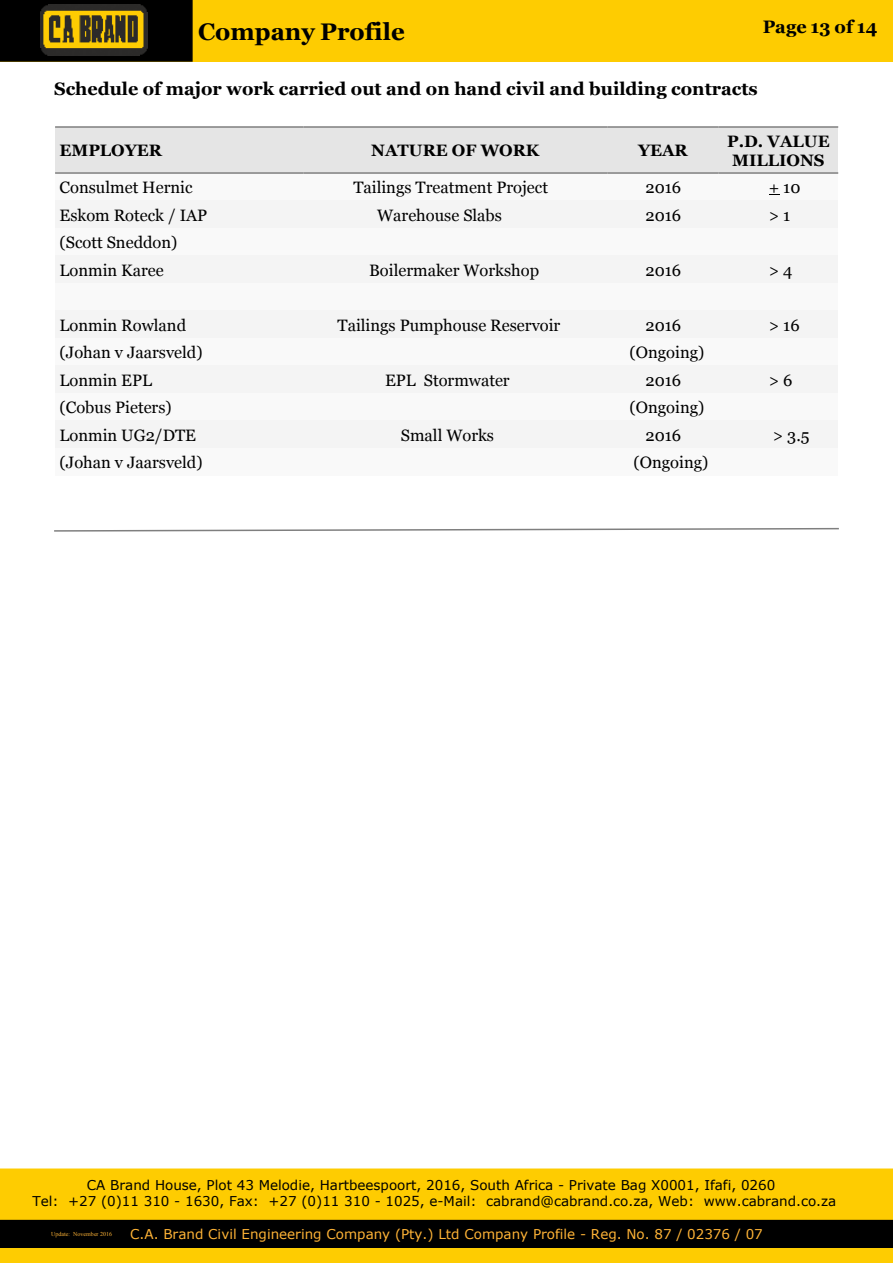
<style>
.page{position:relative;width:893px;height:1263px;background:#fff}
.page>*{position:absolute;margin:0;border:0;box-sizing:border-box;transform-origin:0 0}
.t1{font:700 24px "Georgia";color:#000}
.t2{font:700 18px "Georgia";color:#000}
.t3{font:16.5px/27.5px "Georgia";color:#000}
.t4{font:700 16.5px/18.8px "Georgia";color:#000;text-align:center}
.t5{font:13.5px/16.4px "Verdana";color:#000;text-align:center}
.t6{font:13.5px "Verdana";color:#feb336}
.t7{font:6px "Times New Roman";color:#feb336}
</style>
<div class="page">
<div style="left:0;top:0;width:893px;height:62px;background:#fecc01"></div>
<div style="left:55px;top:127px;width:248px;height:46px;background:#e5e5e5"></div>
<div style="left:303px;top:127px;width:304px;height:46px;background:#e5e5e5"></div>
<div style="left:607px;top:127px;width:112px;height:46px;background:#e5e5e5"></div>
<div style="left:719px;top:127px;width:119px;height:46px;background:#e5e5e5"></div>
<div style="left:55px;top:173px;width:248px;height:28px;background:#f9f9f9"></div>
<div style="left:303px;top:173px;width:304px;height:28px;background:#f9f9f9"></div>
<div style="left:607px;top:173px;width:112px;height:28px;background:#f9f9f9"></div>
<div style="left:719px;top:173px;width:119px;height:28px;background:#f9f9f9"></div>
<div style="left:55px;top:201px;width:248px;height:27px;background:#f4f4f4"></div>
<div style="left:303px;top:201px;width:304px;height:27px;background:#f4f4f4"></div>
<div style="left:607px;top:201px;width:112px;height:27px;background:#f4f4f4"></div>
<div style="left:719px;top:201px;width:119px;height:27px;background:#f4f4f4"></div>
<div style="left:55px;top:228px;width:248px;height:28px;background:#f9f9f9"></div>
<div style="left:303px;top:228px;width:304px;height:28px;background:#f9f9f9"></div>
<div style="left:607px;top:228px;width:112px;height:28px;background:#f9f9f9"></div>
<div style="left:719px;top:228px;width:119px;height:28px;background:#f9f9f9"></div>
<div style="left:55px;top:256px;width:248px;height:27px;background:#f4f4f4"></div>
<div style="left:303px;top:256px;width:304px;height:27px;background:#f4f4f4"></div>
<div style="left:607px;top:256px;width:112px;height:27px;background:#f4f4f4"></div>
<div style="left:719px;top:256px;width:119px;height:27px;background:#f4f4f4"></div>
<div style="left:55px;top:283px;width:248px;height:28px;background:#f9f9f9"></div>
<div style="left:303px;top:283px;width:304px;height:28px;background:#f9f9f9"></div>
<div style="left:607px;top:283px;width:112px;height:28px;background:#f9f9f9"></div>
<div style="left:719px;top:283px;width:119px;height:28px;background:#f9f9f9"></div>
<div style="left:55px;top:311px;width:248px;height:27px;background:#f4f4f4"></div>
<div style="left:55px;top:338px;width:248px;height:28px;background:#f9f9f9"></div>
<div style="left:55px;top:366px;width:248px;height:27px;background:#f4f4f4"></div>
<div style="left:55px;top:393px;width:248px;height:28px;background:#f9f9f9"></div>
<div style="left:55px;top:421px;width:248px;height:27px;background:#f4f4f4"></div>
<div style="left:55px;top:448px;width:248px;height:28px;background:#f9f9f9"></div>
<hr style="left:55px;top:126px;width:248px;height:2px;background:#7f7f7f">
<hr style="left:303px;top:126px;width:304px;height:2px;background:#7f7f7f">
<hr style="left:607px;top:126px;width:112px;height:2px;background:#7f7f7f">
<hr style="left:719px;top:126px;width:119px;height:2px;background:#7f7f7f">
<hr style="left:55px;top:172px;width:248px;height:2px;background:#7f7f7f">
<hr style="left:303px;top:172px;width:304px;height:2px;background:#7f7f7f">
<hr style="left:607px;top:172px;width:112px;height:2px;background:#7f7f7f">
<hr style="left:719px;top:172px;width:119px;height:2px;background:#7f7f7f">
<div style="left:303px;top:311px;width:304px;height:27px;background:#f4f4f4"></div>
<div style="left:607px;top:311px;width:112px;height:27px;background:#f4f4f4"></div>
<div style="left:719px;top:311px;width:119px;height:27px;background:#f4f4f4"></div>
<div style="left:303px;top:338px;width:304px;height:28px;background:#f9f9f9"></div>
<div style="left:607px;top:338px;width:112px;height:28px;background:#f9f9f9"></div>
<div style="left:719px;top:338px;width:119px;height:28px;background:#f9f9f9"></div>
<div style="left:303px;top:366px;width:304px;height:27px;background:#f4f4f4"></div>
<div style="left:607px;top:366px;width:112px;height:27px;background:#f4f4f4"></div>
<div style="left:719px;top:366px;width:119px;height:27px;background:#f4f4f4"></div>
<div style="left:303px;top:393px;width:304px;height:28px;background:#f9f9f9"></div>
<div style="left:607px;top:393px;width:112px;height:28px;background:#f9f9f9"></div>
<div style="left:719px;top:393px;width:119px;height:28px;background:#f9f9f9"></div>
<div style="left:303px;top:421px;width:304px;height:27px;background:#f4f4f4"></div>
<div style="left:607px;top:421px;width:112px;height:27px;background:#f4f4f4"></div>
<div style="left:719px;top:421px;width:119px;height:27px;background:#f4f4f4"></div>
<div style="left:303px;top:448px;width:304px;height:28px;background:#f9f9f9"></div>
<div style="left:607px;top:448px;width:112px;height:28px;background:#f9f9f9"></div>
<div style="left:719px;top:448px;width:119px;height:28px;background:#f9f9f9"></div>
<svg style="left:54px;top:527px;width:785px;height:5px"></svg>
<div style="left:0;top:1168px;width:893px;height:95px;background:#fecc01"></div>
<svg style="left:0;top:1218px;width:893px;height:31px;background:#171200"></svg>
<div style="left:0;top:0;width:193px;height:62px;background:#000"></div>
<img style="left:40px;top:4px;width:108px;height:52px">
<h1 class="t1" style="left:198px;top:22px;width:208px">Company Profile</h1>
<p class="t2" style="left:763px;top:19px;width:116px">Page 13 of 14</p>
<p class="t2" style="left:54px;top:81px;width:705px">Schedule of major work carried out and on hand civil and building contracts</p>
<p class="t4" style="left:60px;top:143px;width:104px">EMPLOYER</p>
<p class="t4" style="left:371px;top:143px;width:170px">NATURE OF WORK</p>
<p class="t4" style="left:638px;top:143px;width:51px">YEAR</p>
<p class="t4" style="left:727px;top:133px;width:104px">P.D. VALUE<br>MILLIONS</p>
<p class="t3" style="left:60px;top:175px;width:135px">Consulmet Hernic</p>
<p class="t3" style="left:353px;top:175px;width:196px">Tailings Treatment Project</p>
<p class="t3" style="left:645px;top:175px;width:37px">2016</p>
<p class="t3" style="left:769px;top:175px;width:33px">+ 10</p>
<p class="t3" style="left:60px;top:203px;width:149px">Eskom Roteck / IAP</p>
<p class="t3" style="left:377px;top:203px;width:126px">Warehouse Slabs</p>
<p class="t3" style="left:645px;top:203px;width:37px">2016</p>
<p class="t3" style="left:769px;top:203px;width:23px">&gt; 1</p>
<p class="t3" style="left:60px;top:230px;width:119px">(Scott Sneddon)<br>Lonmin Karee</p>
<p class="t3" style="left:369px;top:258px;width:171px">Boilermaker Workshop</p>
<p class="t3" style="left:645px;top:258px;width:37px">2016</p>
<p class="t3" style="left:769px;top:258px;width:25px">&gt; 4</p>
<p class="t3" style="left:60px;top:313px;width:128px">Lonmin Rowland</p>
<p class="t3" style="left:338px;top:313px;width:224px">Tailings Pumphouse Reservoir</p>
<p class="t3" style="left:645px;top:313px;width:37px">2016</p>
<p class="t3" style="left:769px;top:313px;width:32px">&gt; 16</p>
<p class="t3" style="left:60px;top:340px;width:144px">(Johan v Jaarsveld)</p>
<p class="t3" style="left:630px;top:340px;width:76px">(Ongoing)</p>
<p class="t3" style="left:60px;top:368px;width:94px">Lonmin EPL</p>
<p class="t3" style="left:385px;top:368px;width:126px">EPL Stormwater</p>
<p class="t3" style="left:645px;top:368px;width:37px">2016</p>
<p class="t3" style="left:769px;top:368px;width:25px">&gt; 6</p>
<p class="t3" style="left:60px;top:395px;width:114px">(Cobus Pieters)</p>
<p class="t3" style="left:630px;top:395px;width:76px">(Ongoing)</p>
<p class="t3" style="left:60px;top:423px;width:138px">Lonmin UG2/DTE</p>
<p class="t3" style="left:401px;top:423px;width:95px">Small Works</p>
<p class="t3" style="left:645px;top:423px;width:37px">2016</p>
<p class="t3" style="left:773px;top:423px;width:38px">&gt; 3.5</p>
<p class="t3" style="left:60px;top:450px;width:144px">(Johan v Jaarsveld)</p>
<p class="t3" style="left:634px;top:450px;width:76px">(Ongoing)</p>
<p class="t5" style="left:32px;top:1178px;width:805px">CA Brand House, Plot 43 Melodie, Hartbeespoort, 2016, South Africa - Private Bag X0001, Ifafi, 0260<br>Tel: +27 (0)11 310 - 1630, Fax: +27 (0)11 310 - 1025, e-Mail: cabrand@cabrand.co.za, Web: www.cabrand.co.za</p>
<p class="t7" style="left:51px;top:1232px;width:62px">Update: November 2016</p>
<p class="t6" style="left:130px;top:1228px;width:634px">C.A. Brand Civil Engineering Company (Pty.) Ltd Company Profile - Reg. No. 87 / 02376 / 07</p>
</div>
